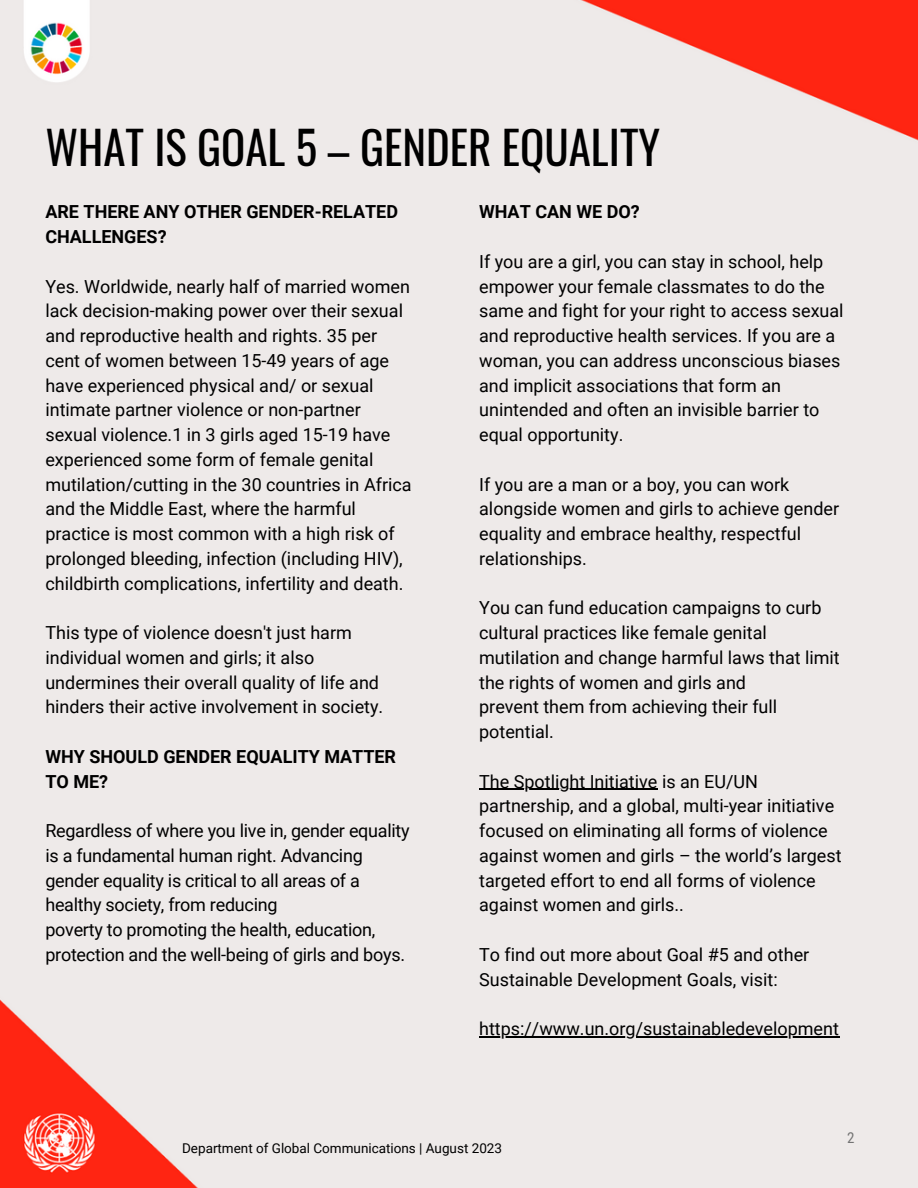
<style>
.page{position:relative;width:918px;height:1188px;background:#eeeae9}
.page>*{position:absolute;margin:0;border:0;box-sizing:border-box;transform-origin:0 0}
.t1{font:45px "Oswald";color:#000}
.t2{font:18px/24.8px "Roboto";color:#000}
.t3{font:700 18px/24.8px "Roboto";color:#000}
.t4{font:15px "Roboto Condensed";color:#737373}
.t5{font:13.5px "Roboto";color:#000}
</style>
<div class="page">
<hr style="left:479px;top:789px;width:179px;height:1px;background:#000">
<hr style="left:479px;top:1036px;width:360px;height:1px;background:#000">
<p class="t1" style="left:45px;top:113px;width:616px">WHAT IS GOAL 5 – GENDER EQUALITY</p>
<p class="t3" style="left:479px;top:200px;width:162px">WHAT CAN WE DO?</p>
<p class="t2" style="left:479px;top:249px;width:366px">If you are a girl, you can stay in school, help empower your female classmates to do the same and fight for your right to access sexual and reproductive health services. If you are a woman, you can address unconscious biases and implicit associations that form an unintended and often an invisible barrier to equal opportunity.</p>
<p class="t2" style="left:479px;top:472px;width:361px">If you are a man or a boy, you can work alongside women and girls to achieve gender equality and embrace healthy, respectful relationships.</p>
<p class="t2" style="left:479px;top:596px;width:362px">You can fund education campaigns to curb cultural practices like female genital mutilation and change harmful laws that limit the rights of women and girls and</p>
<p class="t2" style="left:479px;top:695px;width:300px">prevent them from achieving their full potential.</p>
<p class="t2" style="left:479px;top:769px;width:364px">The Spotlight Initiative is an EU/UN partnership, and a global, multi-year initiative focused on eliminating all forms of violence against women and girls – the world’s largest targeted effort to end all forms of violence against women and girls..</p>
<p class="t2" style="left:479px;top:942px;width:332px">To find out more about Goal #5 and other<br>Sustainable Development Goals, visit:</p>
<p class="t2" style="left:479px;top:1017px;width:361px">https://www.un.org/sustainabledevelopment</p>
<p class="t3" style="left:45px;top:200px;width:354px">ARE THERE ANY OTHER GENDER-RELATED<br>CHALLENGES?</p>
<p class="t2" style="left:45px;top:274px;width:368px">Yes. Worldwide, nearly half of married women lack decision-making power over their sexual and reproductive health and rights. 35 per cent of women between 15-49 years of age have experienced physical and/ or sexual intimate partner violence or non-partner sexual violence.1 in 3 girls aged 15-19 have experienced some form of female genital mutilation/cutting in the 30 countries in Africa and the Middle East, where the harmful practice is most common with a high risk of prolonged bleeding, infection (including HIV), childbirth complications, infertility and death.</p>
<p class="t2" style="left:45px;top:621px;width:339px">This type of violence doesn't just harm individual women and girls; it also undermines their overall quality of life and hinders their active involvement in society.</p>
<p class="t3" style="left:45px;top:744px;width:352px">WHY SHOULD GENDER EQUALITY MATTER<br>TO ME?</p>
<p class="t2" style="left:45px;top:819px;width:366px">Regardless of where you live in, gender equality is a fundamental human right. Advancing gender equality is critical to all areas of a healthy society, from reducing</p>
<p class="t2" style="left:45px;top:918px;width:361px">poverty to promoting the health, education, protection and the well-being of girls and boys.</p>
<p class="t5" style="left:182px;top:1140px;width:321px">Department of Global Communications | August 2023</p>
<p class="t4" style="left:847px;top:1129px;width:9px">2</p>
</div>
